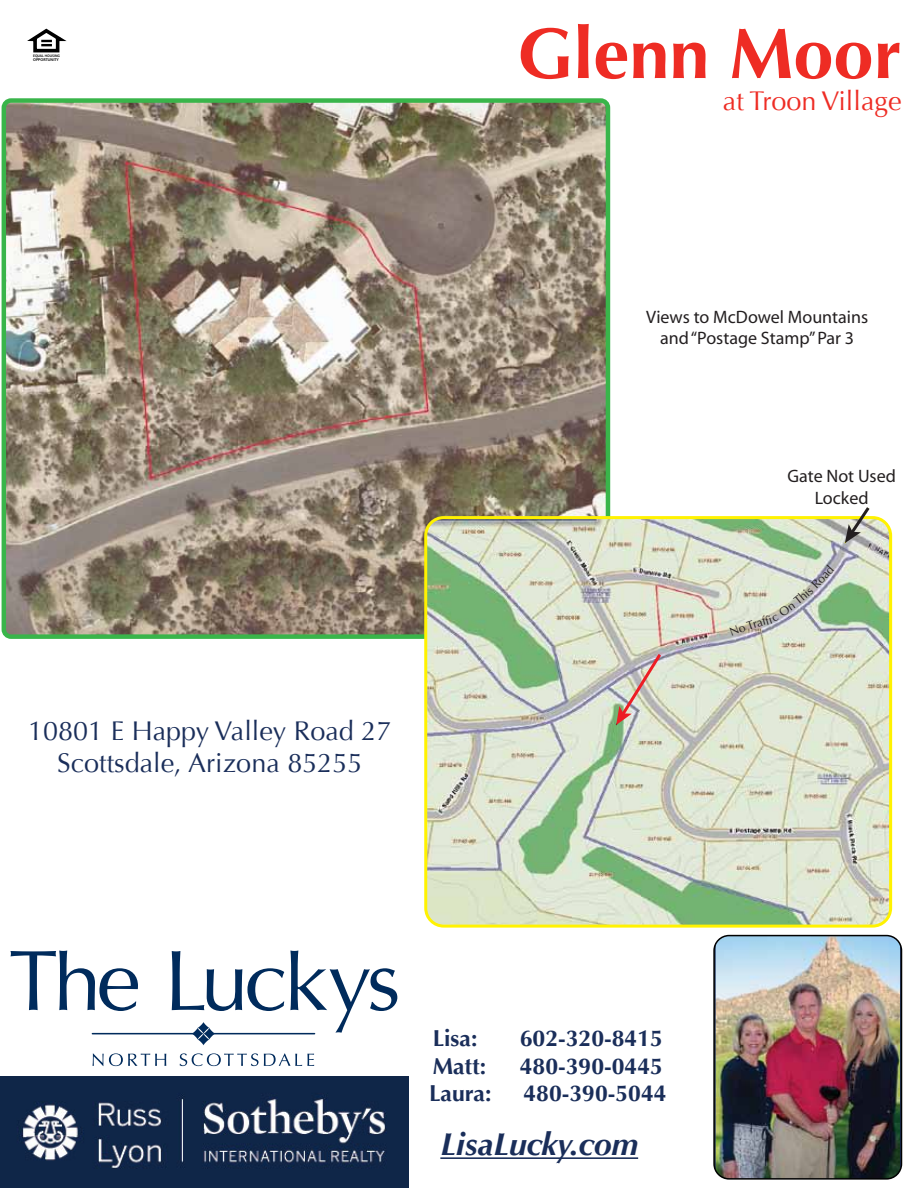
<style>
.page{position:relative;width:918px;height:1188px;background:#fff}
.page>*{position:absolute;margin:0;border:0;box-sizing:border-box;transform-origin:0 0}
.t1{font:700 72px "Optima";color:#ee2c24}
.t2{font:italic 700 31.8px "Optima";color:#1a2e5a}
.t3{font:27px/32.4px "Optima";color:#1a2e5a;text-align:center}
.t4{font:27px "Optima";color:#ee2c24}
.t5{font:700 22.95px "Optima";color:#1a2e5a}
.t6{font:18px/21.6px "Myriad Pro";color:#231f20;text-align:center}
.t7{font:600 4.05px "Myriad Pro";color:#000}
.t8{font:600 3.6px "Myriad Pro";color:#000}
</style>
<div class="page">
<img style="left:7px;top:103px;width:598px;height:531px">
<div style="left:2px;top:98px;width:608px;height:541px;border:4px solid #39b54a;border-radius:7px"></div>
<img style="left:426px;top:518px;width:462px;height:406px">
<div style="left:424px;top:516px;width:468px;height:412px;border:3px solid #fff200;border-radius:18px"></div>
<svg style="left:845px;top:507px;width:27px;height:36px"></svg>
<img style="left:1px;top:1076px;width:407px;height:112px">
<svg style="left:27px;top:29px;width:40px;height:24px"></svg>
<hr style="left:440px;top:1157px;width:198px;height:2px;background:#1a2e5a">
<img style="left:716px;top:936px;width:184px;height:241px">
<div style="left:713px;top:935px;width:189px;height:245px;border:2px solid #010101;border-radius:15px"></div>
<svg style="left:11px;top:951px;width:127px;height:60px"></svg>
<svg style="left:172px;top:951px;width:112px;height:60px"></svg>
<svg style="left:290px;top:951px;width:107px;height:82px"></svg>
<svg style="left:93px;top:1053px;width:73px;height:13px"></svg>
<svg style="left:180px;top:1053px;width:134px;height:13px"></svg>
<svg style="left:192px;top:1028px;width:11px;height:12px"></svg>
<svg style="left:198px;top:1022px;width:11px;height:12px"></svg>
<svg style="left:198px;top:1034px;width:11px;height:11px"></svg>
<svg style="left:203px;top:1028px;width:12px;height:12px"></svg>
<hr style="left:210px;top:1033px;width:105px;height:1px;background:#002b5c">
<hr style="left:92px;top:1033px;width:105px;height:1px;background:#002b5c">
<svg style="left:616px;top:651px;width:48px;height:74px"></svg>
<img style="left:729px;top:564px;width:105px;height:72px">
<p class="t8" style="left:33px;top:53px;width:28px">EQUAL HOUSING</p>
<p class="t7" style="left:33px;top:57px;width:27px">OPPORTUNITY</p>
<h3 class="t3" style="left:28px;top:715px;width:365px">10801 E Happy Valley Road 27<br>Scottsdale, Arizona 85255</h3>
<h1 class="t1" style="left:517px;top:12px;width:386px">Glenn Moor</h1>
<h3 class="t4" style="left:723px;top:86px;width:180px">at Troon Village</h3>
<p class="t6" style="left:646px;top:307px;width:224px">Views to McDowel Mountains and “Postage Stamp” Par 3</p>
<p class="t6" style="left:788px;top:466px;width:110px">Gate Not Used<br>Locked</p>
<p class="t5" style="left:433px;top:1025px;width:46px">Lisa:</p>
<p class="t5" style="left:520px;top:1025px;width:145px">602-320-8415</p>
<p class="t5" style="left:433px;top:1053px;width:55px">Matt:</p>
<p class="t5" style="left:520px;top:1053px;width:145px">480-390-0445</p>
<p class="t5" style="left:429px;top:1080px;width:64px">Laura:</p>
<p class="t5" style="left:523px;top:1080px;width:145px">480-390-5044</p>
<h2 class="t2" style="left:440px;top:1125px;width:199px">LisaLucky.com</h2>
</div>
